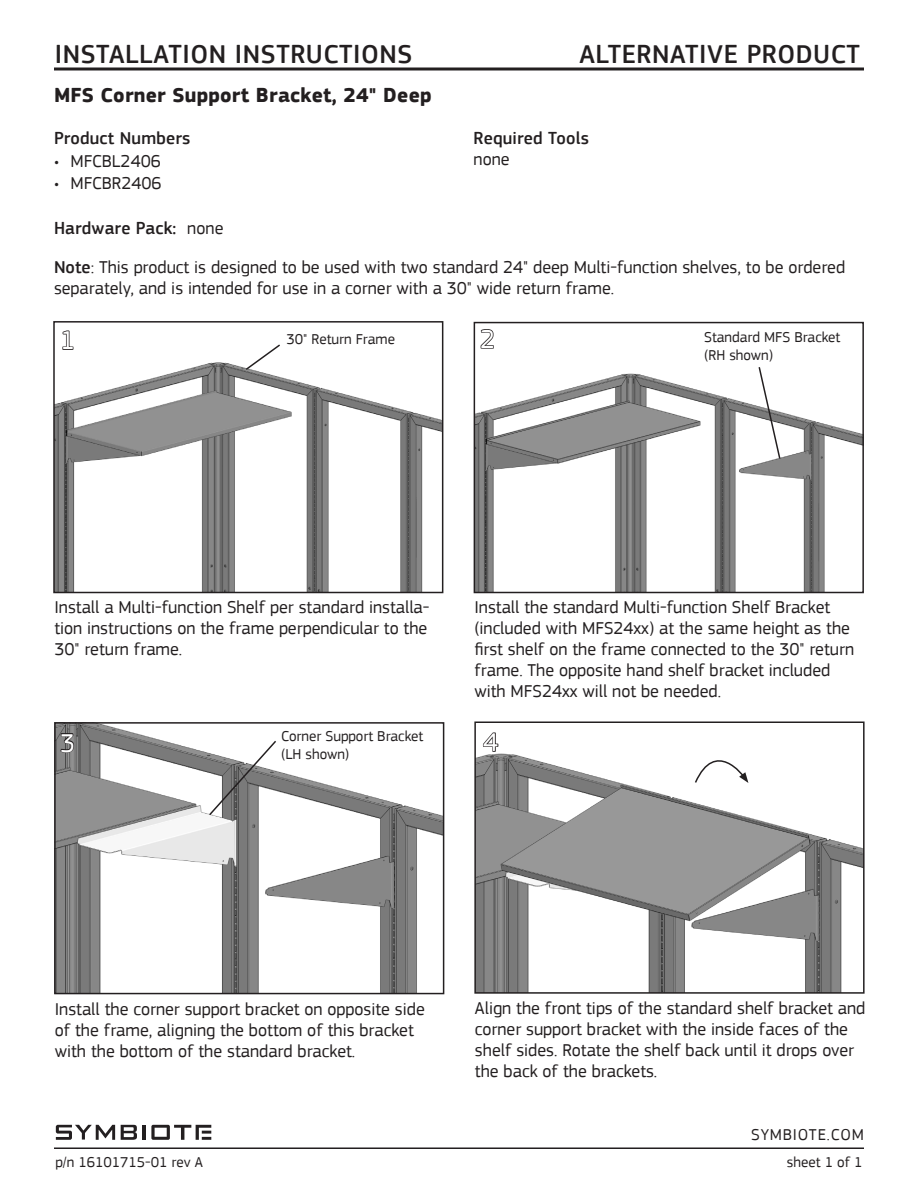
<style>
.page{position:relative;width:918px;height:1188px;background:#fff}
.page>*{position:absolute;margin:0;border:0;box-sizing:border-box;transform-origin:0 0}
.Intall_Master_Header{font:500 27px "PF Square Sans Pro";letter-spacing:.02em;color:#231f20}
.t1{font:27px "PF Square Sans Pro";color:#fff}
.Install_Header_1_Pro{font:700 21px "PF Square Sans Pro";letter-spacing:.01em;color:#231f20}
.t2{font:18px/21px "PF Square Sans Pro";color:#231f20}
.Install_Header_2_Pro{font:500 18px "PF Square Sans Pro";letter-spacing:.01em;color:#231f20}
.t3{font:16.5px "PF Square Sans Pro";letter-spacing:.05em;color:#231f20}
.t4{font:15px/18px "PF Square Sans Pro";color:#231f20}
.s1{font-weight:400}
.s2{font-weight:500}
</style>
<div class="page">
<hr style="left:54px;top:68px;width:810px;height:2px;background:#231f20">
<hr style="left:54px;top:1147px;width:810px;height:2px;background:#231f20">
<svg style="left:121px;top:1125px;width:16px;height:15px"></svg>
<hr style="left:143px;top:1125px;width:3px;height:15px;background:#231f20">
<svg style="left:56px;top:1125px;width:59px;height:15px"></svg>
<svg style="left:151px;top:1125px;width:60px;height:15px"></svg>
<img style="left:56px;top:362px;width:384px;height:228px">
<div style="left:53px;top:321px;width:390px;height:272px;border:2px solid #231f20"></div>
<img style="left:477px;top:373px;width:384px;height:217px">
<div style="left:474px;top:322px;width:390px;height:271px;border:2px solid #231f20"></div>
<svg style="left:62px;top:330px;width:12px;height:20px"></svg>
<svg style="left:479px;top:321px;width:16px;height:28px"></svg>
<svg style="left:244px;top:344px;width:38px;height:27px"></svg>
<img style="left:57px;top:725px;width:384px;height:266px">
<div style="left:54px;top:722px;width:390px;height:272px;border:2px solid #231f20"></div>
<svg style="left:60px;top:732px;width:15px;height:34px"></svg>
<img style="left:477px;top:753px;width:385px;height:238px">
<div style="left:474px;top:722px;width:391px;height:272px;border:2px solid #231f20"></div>
<svg style="left:482px;top:732px;width:17px;height:20px"></svg>
<svg style="left:757px;top:367px;width:25px;height:93px"></svg>
<svg style="left:208px;top:739px;width:70px;height:78px"></svg>
<svg style="left:694px;top:753px;width:54px;height:31px"></svg>
<h1 class="Intall_Master_Header" style="left:55px;top:39px;width:359px">INSTALLATION INSTRUCTIONS</h1>
<p class="Install_Header_1_Pro" style="left:54px;top:83px;width:379px">MFS Corner Support Bracket, 24" Deep</p>
<p class="Install_Header_2_Pro" style="left:54px;top:128px;width:138px">Product Numbers</p>
<p class="t2" style="left:54px;top:150px;width:108px">• MFCBL2406</p>
<p class="t2" style="left:54px;top:173px;width:109px">• MFCBR2406</p>
<p class="Install_Header_2_Pro" style="left:54px;top:218px;width:171px">Hardware Pack: <span class="s1">none</span></p>
<p class="Intall_Master_Header" style="left:579px;top:39px;width:282px">ALTERNATIVE PRODUCT</p>
<p class="Install_Header_2_Pro" style="left:474px;top:128px;width:117px">Required Tools</p>
<p class="t2" style="left:474px;top:149px;width:38px">none</p>
<p class="t2" style="left:54px;top:256px;width:793px"><span class="s2">Note</span>: This product is designed to be used with two standard 24" deep Multi-function shelves, to be ordered separately, and is intended for use in a corner with a 30" wide return frame.</p>
<p class="t1" style="left:480px;top:323px;width:17px">2</p>
<p class="t1" style="left:60px;top:324px;width:17px">1</p>
<p class="t4" style="left:287px;top:330px;width:110px">30" Return Frame</p>
<p class="t4" style="left:704px;top:328px;width:138px">Standard MFS Bracket (RH shown)</p>
<p class="t2" style="left:54px;top:596px;width:377px;text-align:justify">Install a Multi-function Shelf per standard installa&shy;tion instructions on the frame perpendicular to the 30" return frame.</p>
<p class="t2" style="left:474px;top:596px;width:381px">Install the standard Multi-function Shelf Bracket (included with MFS24xx) at the same height as the first shelf on the frame connected to the 30" return frame. The opposite hand shelf bracket included with MFS24xx will not be needed.</p>
<p class="t1" style="left:60px;top:727px;width:17px">3</p>
<p class="t4" style="left:281px;top:727px;width:144px">Corner Support Bracket (LH shown)</p>
<p class="t1" style="left:483px;top:726px;width:17px">4</p>
<p class="t2" style="left:55px;top:998px;width:372px">Install the corner support bracket on opposite side of the frame, aligning the bottom of this bracket with the bottom of the standard bracket.</p>
<p class="t2" style="left:475px;top:998px;width:392px">Align the front tips of the standard shelf bracket and corner support bracket with the inside faces of the shelf sides. Rotate the shelf back until it drops over the back of the brackets.</p>
<p class="t3" style="left:751px;top:1125px;width:114px">SYMBIOTE.COM</p>
<p class="t4" style="left:56px;top:1153px;width:149px">p/n 16101715-01 rev A</p>
<p class="t4" style="left:787px;top:1153px;width:77px">sheet 1 of 1</p>
</div>
